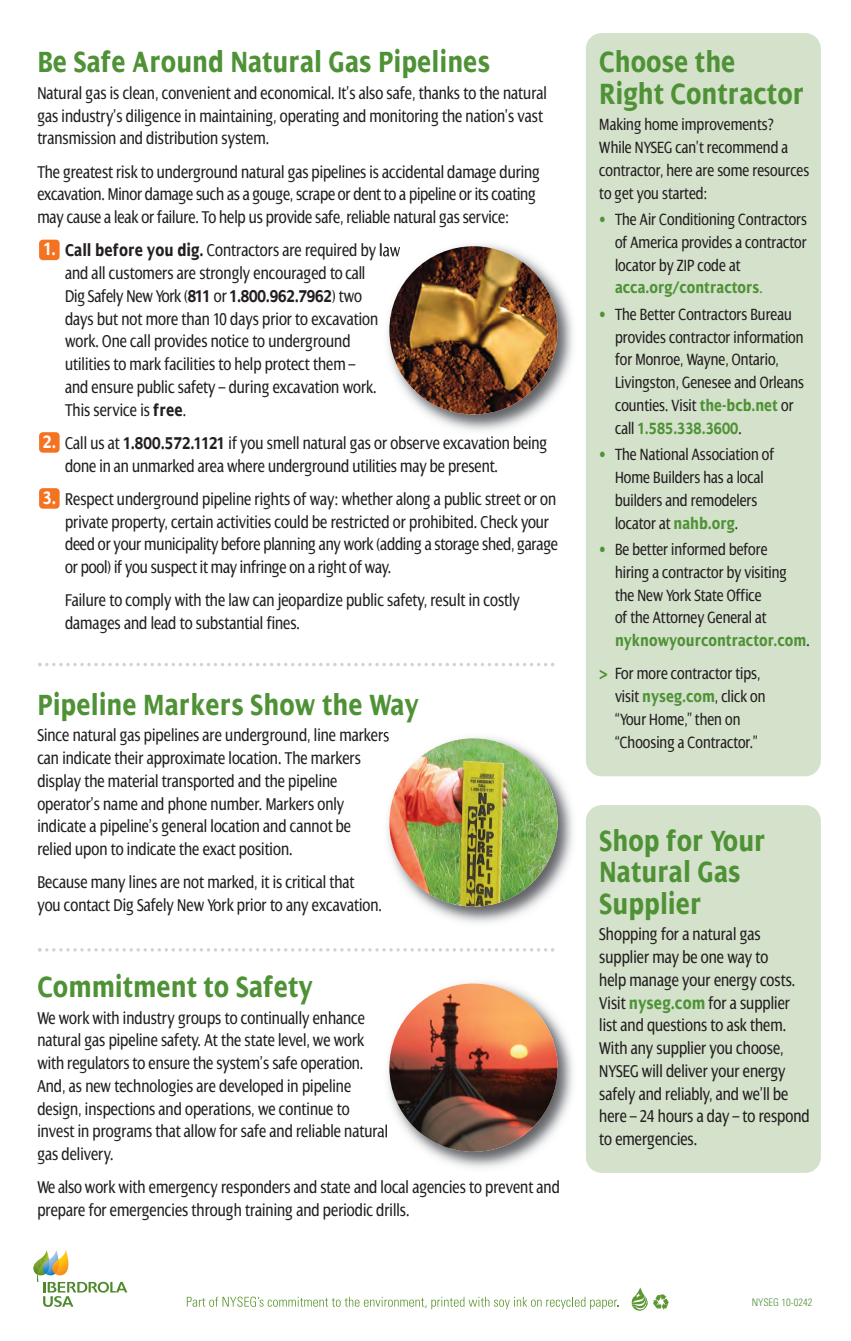
<style>
.page{position:relative;width:851px;height:1341px;background:#fff}
.page>*{position:absolute;margin:0;border:0;box-sizing:border-box;transform-origin:0 0}
.t1{font:700 condensed 31.5px/31.5px "Dialog";color:#4f9236}
.t2{font:700 condensed 19.25px "Dialog";color:#fff}
.t3{font:condensed 18.38px/22.8px "Dialog";color:#231f20}
.t4{font:condensed 17.5px/22.8px "Dialog";color:#231f20}
.t5{font:300 condensed 10.5px "Univers";color:#4f9236}
.s1{font-weight:700}
.s2{color:#4f9236}
.s3{font-weight:700;color:#4f9236}
.s4{font-family:"Univers";font-weight:700;color:#4f9236}
</style>
<div class="page">
<div style="left:39px;top:240px;width:21px;height:20px;background:#f47321;border-radius:4px"></div>
<div style="left:39px;top:432px;width:21px;height:20px;background:#f47321;border-radius:4px"></div>
<div style="left:39px;top:488px;width:21px;height:20px;background:#f47321;border-radius:4px"></div>
<img style="left:381px;top:243px;width:192px;height:194px">
<svg style="left:514px;top:436px;width:17px;height:1px"></svg>
<img style="left:389px;top:246px;width:168px;height:168px;border-radius:50%">
<div style="left:586px;top:805px;width:235px;height:367px;background:#d4e1cb;border-radius:16px"></div>
<div style="left:586px;top:33px;width:235px;height:743px;background:#d4e1cb;border-radius:16px"></div>
<img style="left:381px;top:732px;width:192px;height:191px">
<img style="left:389px;top:738px;width:168px;height:168px;border-radius:50%">
<img style="left:381px;top:982px;width:192px;height:186px">
<img style="left:389px;top:983px;width:168px;height:168px;border-radius:50%">
<svg style="left:38px;top:662px;width:516px;height:4px"></svg>
<svg style="left:38px;top:948px;width:516px;height:3px"></svg>
<svg style="left:33px;top:1250px;width:94px;height:56px"></svg>
<svg style="left:631px;top:1287px;width:38px;height:23px"></svg>
<svg style="left:187px;top:1296px;width:431px;height:13px"></svg>
<h1 class="t1" style="left:37px;top:46px;width:454px">Be Safe Around Natural Gas Pipelines</h1>
<p class="t3" style="left:37px;top:81px;width:511px">Natural gas is clean, convenient and economical. It’s also safe, thanks to the natural gas industry’s diligence in maintaining, operating and monitoring the nation’s vast transmission and distribution system.</p>
<p class="t3" style="left:37px;top:160px;width:504px">The greatest risk to underground natural gas pipelines is accidental damage during excavation. Minor damage such as a gouge, scrape or dent to a pipeline or its coating may cause a leak or failure. To help us provide safe, reliable natural gas service:</p>
<p class="t3" style="left:65px;top:238px;width:337px"><span class="s1">Call before you dig.</span> Contractors are required by law and all customers are strongly encouraged to call<br>Dig Safely New York (<span class="s1">811</span> or <span class="s1">1.800.962.7962</span>) two<br>days but not more than 10 days prior to excavation work. One call provides notice to underground utilities to mark facilities to help protect them –<br>and ensure public safety – during excavation work.<br>This service is <span class="s1">free</span>.</p>
<p class="t3" style="left:65px;top:431px;width:484px">Call us at <span class="s1">1.800.572.1121</span> if you smell natural gas or observe excavation being done in an unmarked area where underground utilities may be present.</p>
<p class="t3" style="left:65px;top:487px;width:494px">Respect underground pipeline rights of way: whether along a public street or on private property, certain activities could be restricted or prohibited. Check your deed or your municipality before planning any work (adding a storage shed, garage or pool) if you suspect it may infringe on a right of way.</p>
<p class="t3" style="left:65px;top:588px;width:456px">Failure to comply with the law can jeopardize public safety, result in costly damages and lead to substantial fines.</p>
<p class="t2" style="left:43px;top:237px;width:14px">1.</p>
<p class="t2" style="left:43px;top:430px;width:15px">2.</p>
<p class="t2" style="left:43px;top:486px;width:15px">3.</p>
<h1 class="t1" style="left:37px;top:688px;width:383px">Pipeline Markers Show the Way</h1>
<p class="t3" style="left:37px;top:723px;width:353px">Since natural gas pipelines are underground, line markers can indicate their approximate location. The markers display the material transported and the pipeline operator’s name and phone number. Markers only indicate a pipeline’s general location and cannot be relied upon to indicate the exact position.</p>
<p class="t3" style="left:37px;top:870px;width:346px">Because many lines are not marked, it is critical that you contact Dig Safely New York prior to any excavation.</p>
<h1 class="t1" style="left:37px;top:970px;width:277px">Commitment to Safety</h1>
<p class="t3" style="left:37px;top:1005px;width:352px">We work with industry groups to continually enhance natural gas pipeline safety. At the state level, we work with regulators to ensure the system’s safe operation.<br>And, as new technologies are developed in pipeline design, inspections and operations, we continue to invest in programs that allow for safe and reliable natural gas delivery.</p>
<p class="t3" style="left:37px;top:1175px;width:524px">We also work with emergency responders and state and local agencies to prevent and prepare for emergencies through training and periodic drills.</p>
<h1 class="t1" style="left:599px;top:46px;width:207px">Choose the<br>Right Contractor</h1>
<p class="t4" style="left:599px;top:113px;width:212px">Making home improvements?<br>While NYSEG can’t recommend a contractor, here are some resources to get you started:</p>
<p class="t4" style="left:615px;top:208px;width:193px;text-indent:-16px"><span class="s2">•</span> The Air Conditioning Contractors of America provides a contractor locator by ZIP code at <span class="s3">acca.org/contractors</span><span class="s2">.</span></p>
<p class="t4" style="left:615px;top:302px;width:190px;text-indent:-16px"><span class="s2">•</span> The Better Contractors Bureau provides contractor information for Monroe, Wayne, Ontario,<br>Livingston, Genesee and Orleans counties. Visit <span class="s3">the-bcb.net</span> or call <span class="s3">1.585.338.3600</span>.</p>
<p class="t4" style="left:615px;top:443px;width:161px;text-indent:-16px"><span class="s2">•</span> The National Association of<br>Home Builders has a local builders and remodelers locator at <span class="s3">nahb.org</span>.</p>
<p class="t4" style="left:615px;top:537px;width:196px;text-indent:-16px"><span class="s2">•</span> Be better informed before<br>hiring a contractor by visiting the New York State Office<br>of the Attorney General at <span class="s3">nyknowyourcontractor.com</span>.</p>
<p class="t4" style="left:615px;top:662px;width:152px;text-indent:-16px"><span class="s4">&gt;</span> For more contractor tips, visit <span class="s3">nyseg.com</span>, click on “Your Home,” then on “Choosing a Contractor.”</p>
<h1 class="t1" style="left:599px;top:824px;width:168px">Shop for Your<br>Natural Gas<br>Supplier</h1>
<p class="t3" style="left:599px;top:922px;width:212px">Shopping for a natural gas supplier may be one way to<br>help manage your energy costs.<br>Visit <span class="s3">nyseg.com</span> for a supplier list and questions to ask them.<br>With any supplier you choose,<br>NYSEG will deliver your energy safely and reliably, and we’ll be here – 24 hours a day – to respond to emergencies.</p>
<p class="t5" style="left:751px;top:1298px;width:62px">NYSEG 10-0242</p>
</div>
